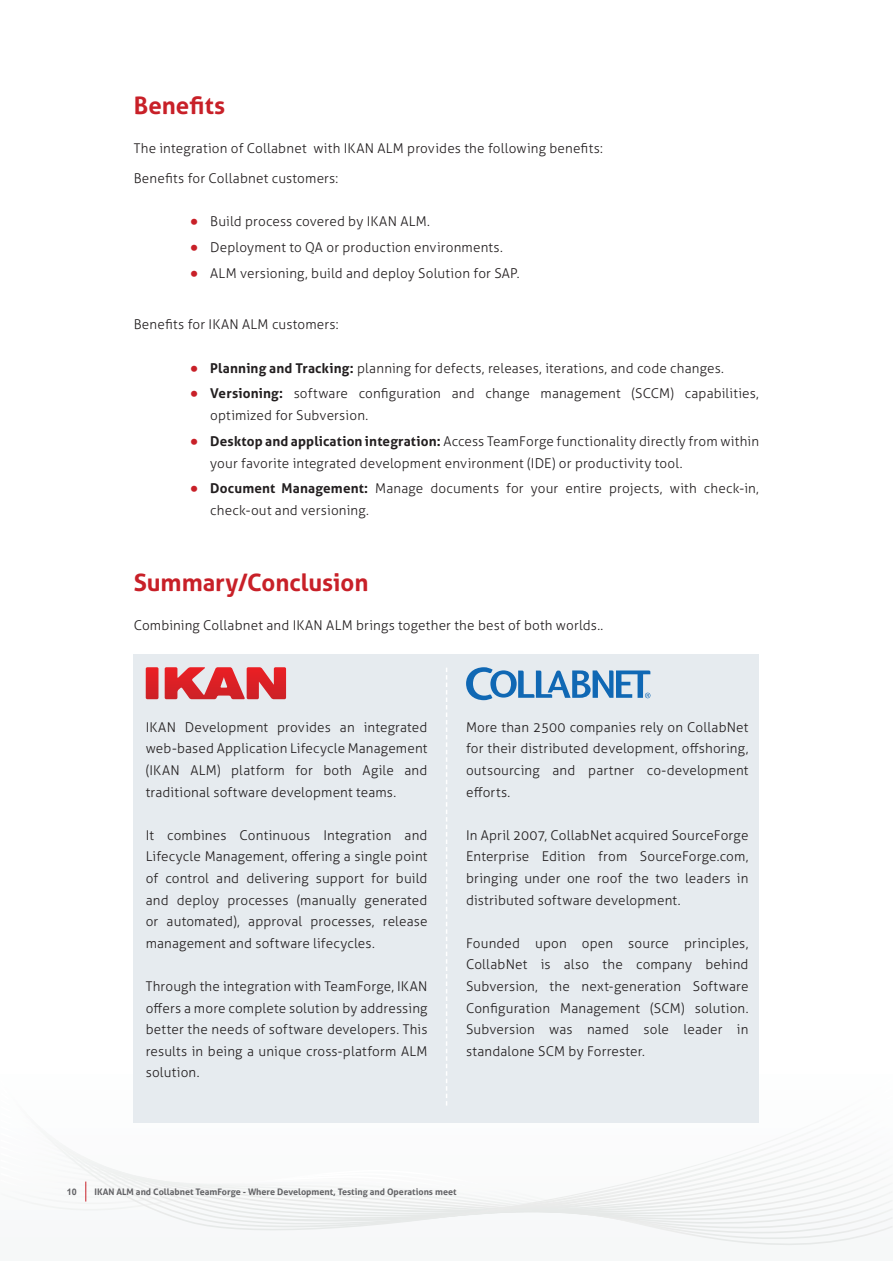
<style>
.page{position:relative;width:893px;height:1263px;background:#fff}
.page>*{position:absolute;margin:0;border:0;box-sizing:border-box;transform-origin:0 0}
.Red_Title{font:700 24px "Aller";color:#c82028}
.Standard_Text_2{font:300 13.5px/21.6px "Aller";letter-spacing:.01em;color:#231f20;text-align:justify}
.TAB{font:300 13.5px/21.6px "Aller";letter-spacing:.01em;color:#231f20}
.Standard_Text{font:300 13.5px "Aller";letter-spacing:.015em;color:#231f20}
.t1{font:700 9px "Aller";color:#636366}
.t2{font:700 9px "Arial";color:#636366}
.s1{font-size:27px;color:#c82028}
.s2{font-weight:700}
</style>
<div class="page">
<svg style="left:20px;top:1077px;width:873px;height:169px"></svg>
<svg style="left:85px;top:1181px;width:1px;height:20px"></svg>
<div style="left:134px;top:654px;width:625px;height:469px;background:#e6ebef"></div>
<svg style="left:446px;top:668px;width:1px;height:438px"></svg>
<svg style="left:466px;top:667px;width:184px;height:33px"></svg>
<svg style="left:146px;top:667px;width:12px;height:32px"></svg>
<svg style="left:165px;top:667px;width:121px;height:32px"></svg>
<p class="Red_Title" style="left:134px;top:91px;width:93px">Benefits</p>
<p class="Standard_Text" style="left:134px;top:140px;width:471px">The integration of Collabnet with IKAN ALM provides the following benefits:</p>
<p class="Standard_Text" style="left:134px;top:170px;width:206px">Benefits for Collabnet customers:</p>
<p class="TAB" style="left:189px;top:210px;width:242px"><span class="s1">•</span> Build process covered by IKAN ALM.</p>
<p class="TAB" style="left:189px;top:236px;width:315px"><span class="s1">•</span> Deployment to QA or production environments.</p>
<p class="TAB" style="left:189px;top:262px;width:332px"><span class="s1">•</span> ALM versioning, build and deploy Solution for SAP.</p>
<p class="Standard_Text_2" style="left:134px;top:314px;width:206px">Benefits for IKAN ALM customers:</p>
<p class="TAB" style="left:189px;top:357px;width:537px"><span class="s1">•</span> <span class="s2">Planning and Tracking:</span> planning for defects, releases, iterations, and code changes.</p>
<p class="TAB" style="left:210px;top:383px;width:550px;text-indent:-21px"><span class="s1">•</span> <span class="s2">Versioning:</span> software configuration and change management (SCCM) capabilities, optimized for Subversion.</p>
<p class="TAB" style="left:210px;top:430px;width:550px;text-indent:-21px"><span class="s1">•</span> <span class="s2">Desktop and application integration:</span> Access TeamForge functionality directly from within your favorite integrated development environment (IDE) or productivity tool.</p>
<p class="TAB" style="left:210px;top:478px;width:550px;text-indent:-21px"><span class="s1">•</span> <span class="s2">Document Management:</span> Manage documents for your entire projects, with check-in, check-out and versioning.</p>
<p class="Red_Title" style="left:134px;top:568px;width:236px">Summary/Conclusion</p>
<p class="Standard_Text" style="left:134px;top:617px;width:471px">Combining Collabnet and IKAN ALM brings together the best of both worlds..</p>
<p class="Standard_Text_2" style="left:146px;top:716px;width:283px">IKAN Development provides an integrated web-based Application Lifecycle Management (IKAN ALM) platform for both Agile and traditional software development teams.</p>
<p class="Standard_Text_2" style="left:146px;top:824px;width:283px">It combines Continuous Integration and Lifecycle Management, offering a single point of control and delivering support for build and deploy processes (manually generated or automated), approval processes, release management and software lifecycles.</p>
<p class="Standard_Text_2" style="left:146px;top:975px;width:283px">Through the integration with TeamForge, IKAN offers a more complete solution by addressing better the needs of software developers. This results in being a unique cross-platform ALM solution.</p>
<p class="Standard_Text_2" style="left:466px;top:716px;width:284px">More than 2500 companies rely on CollabNet for their distributed development, offshoring, outsourcing and partner co-development efforts.</p>
<p class="Standard_Text_2" style="left:466px;top:824px;width:284px">In April 2007, CollabNet acquired SourceForge Enterprise Edition from SourceForge.com, bringing under one roof the two leaders in distributed software development.</p>
<p class="Standard_Text_2" style="left:466px;top:932px;width:284px">Founded upon open source principles, CollabNet is also the company behind Subversion, the next-generation Software Configuration Management (SCM) solution.<br>Subversion was named sole leader in standalone SCM by Forrester.</p>
<p class="t2" style="left:67px;top:1185px;width:12px">10</p>
<p class="t1" style="left:95px;top:1186px;width:363px">IKAN ALM and Collabnet TeamForge - Where Development, Testing and Operations meet</p>
</div>
